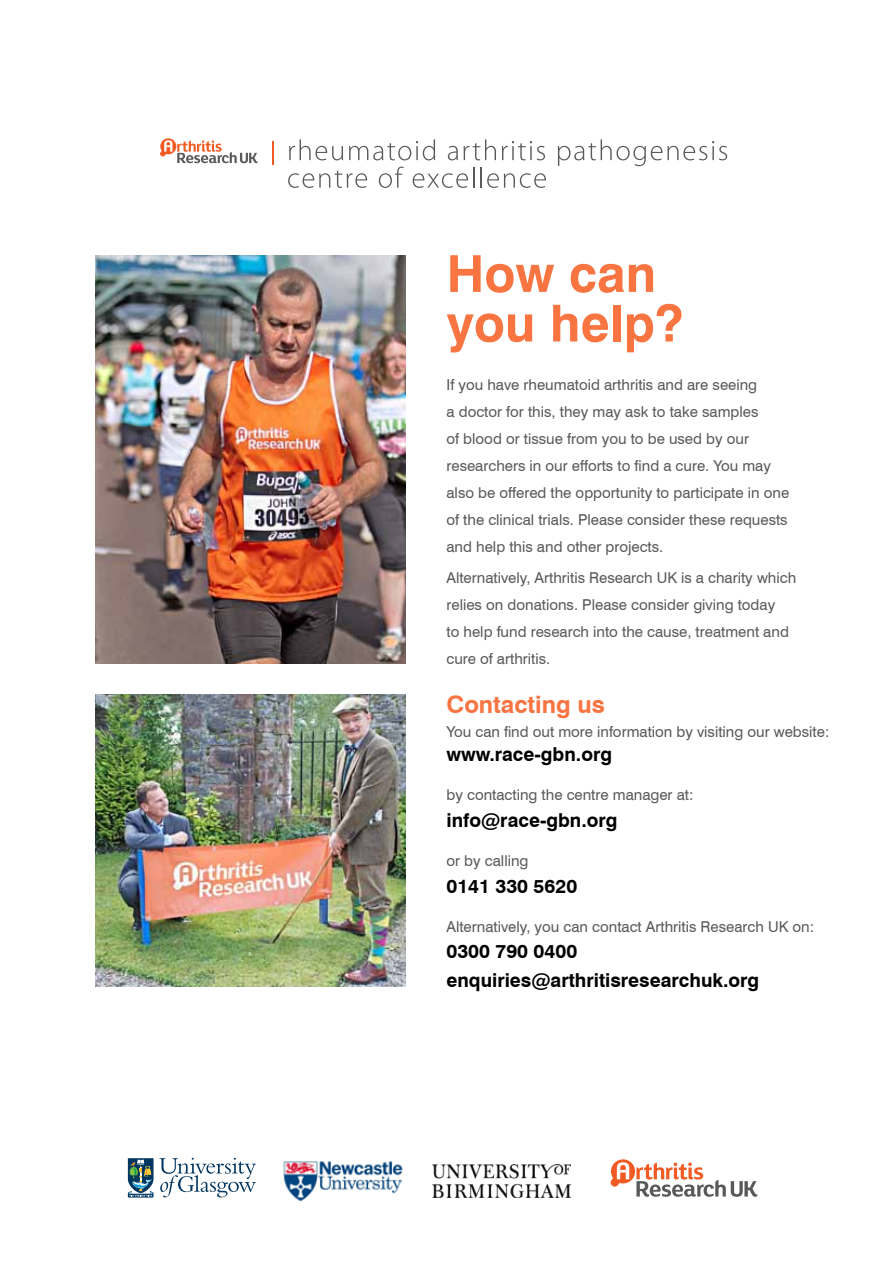
<style>
.page{position:relative;width:893px;height:1263px;background:#fff}
.page>*{position:absolute;margin:0;border:0;box-sizing:border-box;transform-origin:0 0}
.t1{font:700 51px/49.5px "Swiss 721 BT";color:#f87441}
.t2{font:700 24px "Swiss 721 BT";color:#f87441}
.t3{font:700 19.2px/28px "Swiss 721 BT";color:#000}
.t4{font:15px/27px "Swiss 721 BT";color:#58595b}
</style>
<div class="page">
<svg style="left:128px;top:1158px;width:128px;height:39px"></svg>
<img style="left:283px;top:1161px;width:120px;height:41px">
<img style="left:432px;top:1165px;width:139px;height:32px">
<svg style="left:610px;top:1159px;width:147px;height:38px"></svg>
<svg style="left:160px;top:138px;width:98px;height:25px"></svg>
<hr style="left:272px;top:141px;width:2px;height:23px;background:#f15a22">
<svg style="left:289px;top:139px;width:54px;height:21px"></svg>
<svg style="left:349px;top:139px;width:86px;height:21px"></svg>
<svg style="left:448px;top:146px;width:10px;height:14px"></svg>
<svg style="left:464px;top:139px;width:32px;height:21px"></svg>
<svg style="left:502px;top:141px;width:43px;height:19px"></svg>
<svg style="left:558px;top:139px;width:169px;height:27px"></svg>
<svg style="left:288px;top:171px;width:79px;height:17px"></svg>
<svg style="left:379px;top:167px;width:25px;height:21px"></svg>
<svg style="left:413px;top:167px;width:61px;height:21px"></svg>
<svg style="left:481px;top:167px;width:65px;height:21px"></svg>
<img style="left:96px;top:255px;width:310px;height:409px">
<img style="left:96px;top:694px;width:309px;height:293px">
<h1 class="t1" style="left:446px;top:249px;width:238px">How can you help?</h1>
<p class="t4" style="left:446px;top:371px;width:344px">If you have rheumatoid arthritis and are seeing<br>a doctor for this, they may ask to take samples<br>of blood or tissue from you to be used by our researchers in our efforts to find a cure. You may also be offered the opportunity to participate in one of the clinical trials. Please consider these requests and help this and other projects.</p>
<p class="t4" style="left:446px;top:564px;width:351px">Alternatively, Arthritis Research UK is a charity which relies on donations. Please consider giving today<br>to help fund research into the cause, treatment and cure of arthritis.</p>
<h2 class="t2" style="left:446px;top:690px;width:160px">Contacting us</h2>
<p class="t4" style="left:446px;top:718px;width:384px">You can find out more information by visiting our website:</p>
<p class="t3" style="left:446px;top:740px;width:167px">www.race-gbn.org</p>
<p class="t4" style="left:446px;top:781px;width:249px">by contacting the centre manager at:</p>
<p class="t3" style="left:446px;top:806px;width:173px">info@race-gbn.org</p>
<p class="t4" style="left:446px;top:847px;width:84px">or by calling</p>
<p class="t3" style="left:446px;top:872px;width:132px">0141 330 5620</p>
<p class="t4" style="left:446px;top:913px;width:369px">Alternatively, you can contact Arthritis Research UK on:</p>
<p class="t3" style="left:446px;top:937px;width:314px">0300 790 0400 enquiries@arthritisresearchuk.org</p>
</div>
